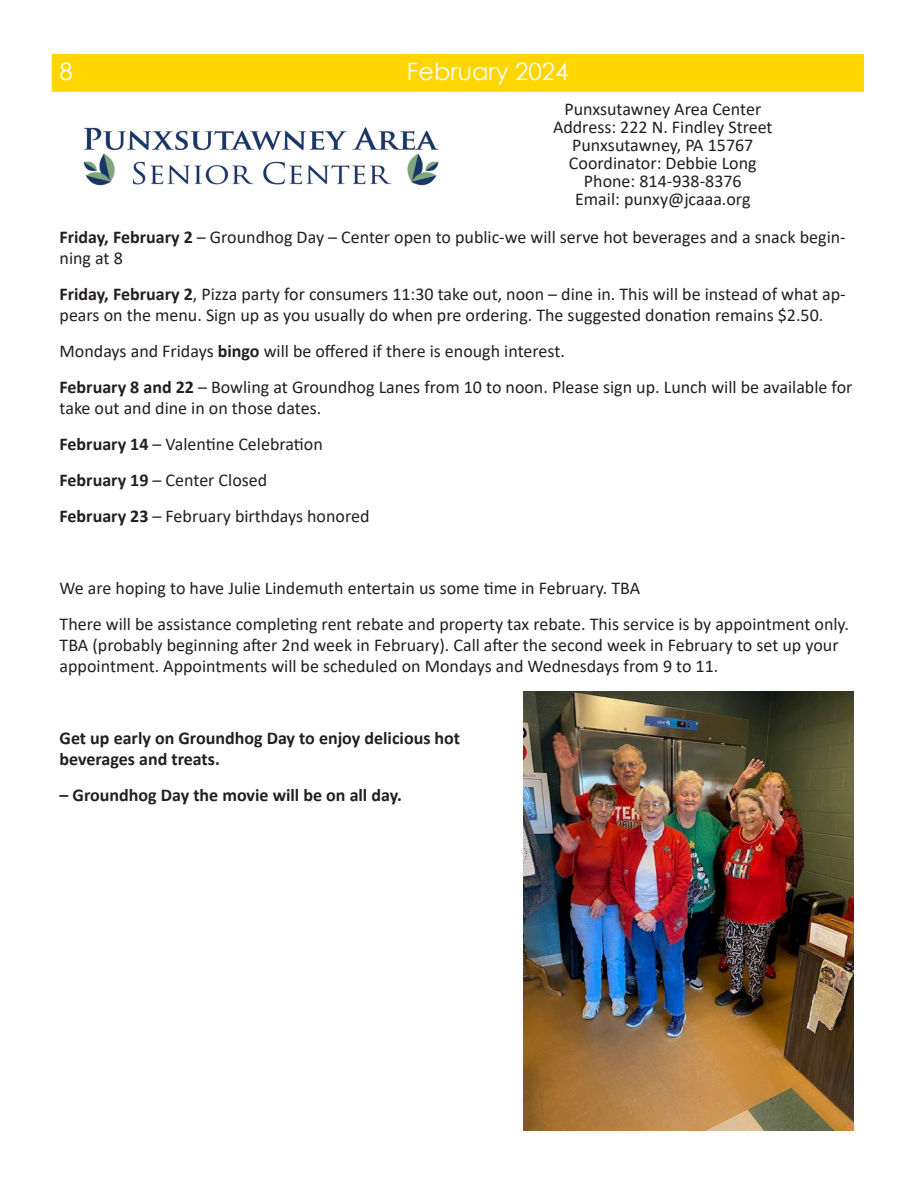
<style>
.page{position:relative;width:918px;height:1188px;background:#fff}
.page>*{position:absolute;margin:0;border:0;box-sizing:border-box;transform-origin:0 0}
.t1{font:24px "Century Gothic";color:#fff}
.t2{font:18px/21px "Calibri";color:#231f20}
.t3{font:700 18px/21px "Calibri";color:#231f20}
.s1{font-weight:700}
</style>
<div class="page">
<div style="left:52px;top:54px;width:812px;height:38px;background:#ffd502"></div>
<img style="left:83px;top:127px;width:356px;height:59px">
<img style="left:524px;top:691px;width:329px;height:439px">
<p class="t1" style="left:60px;top:54px;width:15px">8</p>
<p class="t1" style="left:407px;top:54px;width:163px">February 2024</p>
<p class="t2" style="left:564px;top:98px;width:198px">Punxsutawney Area Center</p>
<p class="t2" style="left:553px;top:116px;width:221px">Address: 222 N. Findley Street</p>
<p class="t2" style="left:572px;top:134px;width:183px">Punxsutawney, PA 15767</p>
<p class="t2" style="left:569px;top:152px;width:189px">Coordinator: Debbie Long</p>
<p class="t2" style="left:584px;top:170px;width:159px">Phone: 814-938-8376</p>
<p class="t2" style="left:575px;top:188px;width:177px">Email: punxy@jcaaa.org</p>
<p class="t2" style="left:60px;top:226px;width:788px"><span class="s1">Friday, February 2</span> – Groundhog Day – Center open to public-we will serve hot beverages and a snack begin&shy;ning at 8</p>
<p class="t2" style="left:60px;top:283px;width:788px"><span class="s1">Friday, February 2</span>, Pizza party for consumers 11:30 take out, noon – dine in. This will be instead of what ap&shy;pears on the menu. Sign up as you usually do when pre ordering. The suggested donation remains $2.50.</p>
<p class="t2" style="left:60px;top:340px;width:507px">Mondays and Fridays <span class="s1">bingo</span> will be offered if there is enough interest.</p>
<p class="t2" style="left:60px;top:376px;width:794px"><span class="s1">February 8 and 22</span> – Bowling at Groundhog Lanes from 10 to noon. Please sign up. Lunch will be available for take out and dine in on those dates.</p>
<p class="t2" style="left:60px;top:433px;width:265px"><span class="s1">February 14</span> – Valentine Celebration</p>
<p class="t2" style="left:60px;top:469px;width:209px"><span class="s1">February 19</span> – Center Closed</p>
<p class="t2" style="left:60px;top:505px;width:311px"><span class="s1">February 23</span> – February birthdays honored</p>
<p class="t2" style="left:60px;top:577px;width:582px">We are hoping to have Julie Lindemuth entertain us some time in February. TBA</p>
<p class="t2" style="left:60px;top:613px;width:791px">There will be assistance completing rent rebate and property tax rebate. This service is by appointment only.<br>TBA (probably beginning after 2nd week in February). Call after the second week in February to set up your appointment. Appointments will be scheduled on Mondays and Wednesdays from 9 to 11.</p>
<p class="t3" style="left:60px;top:727px;width:402px">Get up early on Groundhog Day to enjoy delicious hot beverages and treats.</p>
<p class="t3" style="left:60px;top:784px;width:344px">– Groundhog Day the movie will be on all day.</p>
</div>
